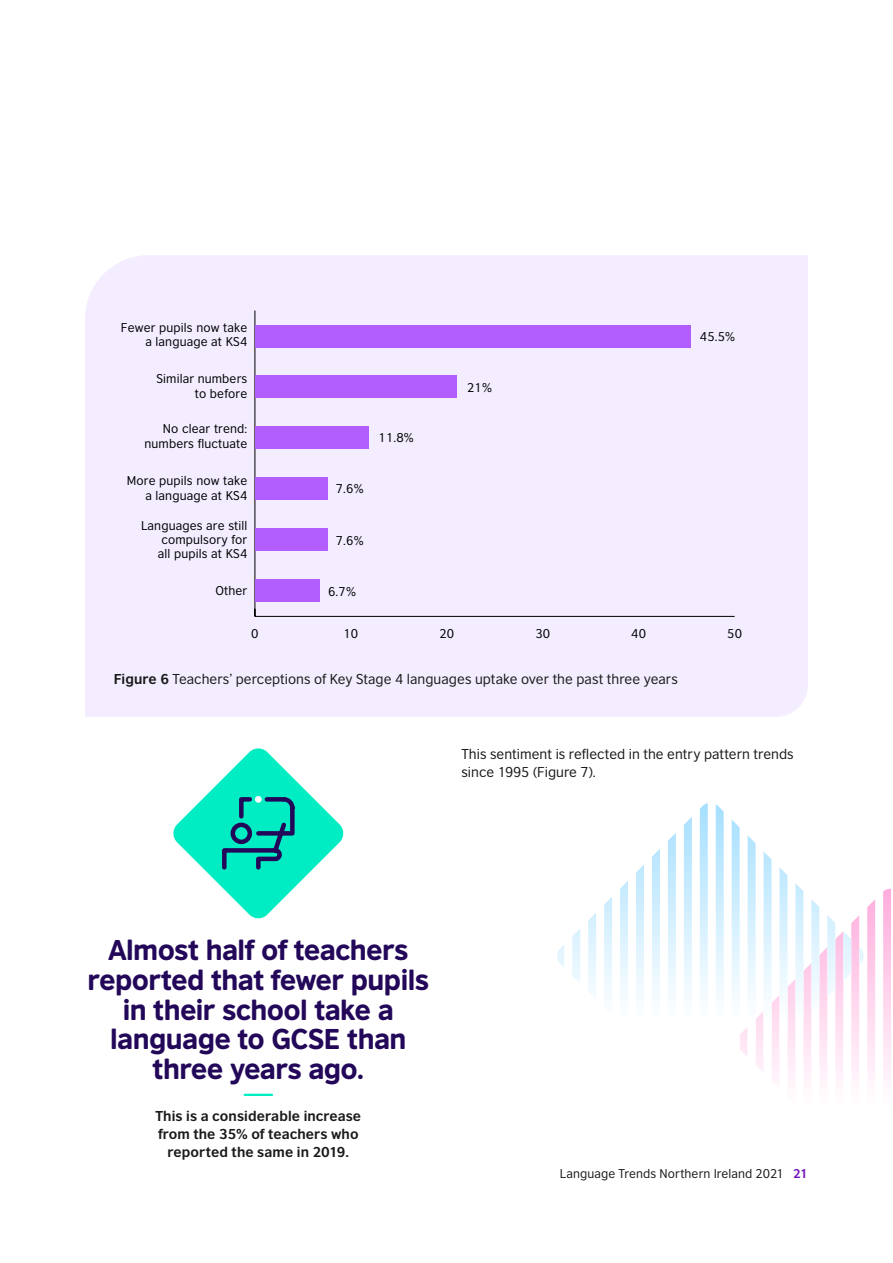
<style>
.page{position:relative;width:893px;height:1263px;background:#fff}
.page>*{position:absolute;margin:0;border:0;box-sizing:border-box;transform-origin:0 0}
.t1{font:27px/29.7px "British Council Sans Headline";letter-spacing:-.025em;color:#23085a;text-align:center}
.t2{font:13.5px/18px "British Council Sans";letter-spacing:.005em;color:#1a1a1a}
.t3{font:700 13.5px/18px "British Council Sans";letter-spacing:.005em;color:#1a1a1a;text-align:center}
.t4{font:12px/14.4px "British Council Sans";letter-spacing:.01em;color:#000;text-align:right}
.t5{font:12px "British Council Sans";letter-spacing:.01em;color:#1a1a1a}
.s1{font-weight:700}
.s2{font-weight:700;color:#7716bd}
</style>
<div class="page">
<svg style="left:883px;top:889px;width:8px;height:193px;background:#ffd1eb"></svg>
<svg style="left:867px;top:899px;width:8px;height:183px"></svg>
<svg style="left:851px;top:915px;width:8px;height:167px"></svg>
<svg style="left:835px;top:924px;width:8px;height:158px"></svg>
<svg style="left:819px;top:907px;width:8px;height:175px"></svg>
<svg style="left:803px;top:891px;width:8px;height:191px"></svg>
<svg style="left:787px;top:889px;width:8px;height:193px"></svg>
<svg style="left:771px;top:889px;width:8px;height:193px"></svg>
<svg style="left:756px;top:1012px;width:7px;height:60px"></svg>
<svg style="left:732px;top:820px;width:8px;height:178px"></svg>
<svg style="left:716px;top:804px;width:8px;height:194px;background:#cfeeff"></svg>
<svg style="left:700px;top:803px;width:8px;height:195px;background:#ceedff"></svg>
<svg style="left:684px;top:817px;width:8px;height:181px"></svg>
<svg style="left:668px;top:833px;width:8px;height:165px"></svg>
<svg style="left:652px;top:849px;width:8px;height:149px"></svg>
<svg style="left:636px;top:865px;width:8px;height:133px"></svg>
<svg style="left:620px;top:881px;width:8px;height:117px"></svg>
<svg style="left:604px;top:897px;width:8px;height:101px"></svg>
<svg style="left:588px;top:913px;width:8px;height:85px"></svg>
<svg style="left:572px;top:929px;width:8px;height:54px"></svg>
<svg style="left:748px;top:836px;width:8px;height:162px"></svg>
<svg style="left:764px;top:852px;width:7px;height:146px"></svg>
<svg style="left:779px;top:867px;width:8px;height:190px"></svg>
<svg style="left:795px;top:883px;width:8px;height:169px"></svg>
<svg style="left:811px;top:899px;width:8px;height:145px"></svg>
<svg style="left:827px;top:915px;width:8px;height:120px"></svg>
<div style="left:85px;top:255px;width:723px;height:462px;background:#f4edff"></div>
<hr style="left:255px;top:616px;width:480px;height:1px;background:#000">
<hr style="left:255px;top:310px;width:1px;height:306px;background:#000">
<div style="left:255px;top:325px;width:435px;height:22px;background:#b25eff"></div>
<div style="left:255px;top:376px;width:201px;height:22px;background:#b25eff"></div>
<div style="left:255px;top:427px;width:113px;height:22px;background:#b25eff"></div>
<div style="left:255px;top:478px;width:73px;height:22px;background:#b25eff"></div>
<div style="left:255px;top:529px;width:73px;height:22px;background:#b25eff"></div>
<div style="left:255px;top:580px;width:64px;height:22px;background:#b25eff"></div>
<hr style="left:245px;top:1094px;width:27px;height:2px;background:#00edc3">
<svg style="left:173px;top:748px;width:171px;height:171px"></svg>
<div style="left:255px;top:796px;width:7px;height:7px;background:#fff;border-radius:50%"></div>
<p class="t4" style="left:121px;top:319px;width:128px">Fewer pupils now take a language at KS4</p>
<p class="t4" style="left:700px;top:328px;width:37px">45.5%</p>
<p class="t4" style="left:467px;top:379px;width:26px">21%</p>
<p class="t4" style="left:156px;top:371px;width:92px">Similar numbers to before</p>
<p class="t4" style="left:144px;top:421px;width:104px">No clear trend: numbers fluctuate</p>
<p class="t4" style="left:127px;top:473px;width:122px">More pupils now take a language at KS4</p>
<p class="t4" style="left:158px;top:517px;width:91px;text-align:justify;text-indent:-17px">Languages are still compulsory for all pupils at KS4</p>
<p class="t4" style="left:215px;top:582px;width:33px">Other</p>
<p class="t4" style="left:336px;top:481px;width:29px">7.6%</p>
<p class="t4" style="left:336px;top:532px;width:29px">7.6%</p>
<p class="t4" style="left:328px;top:583px;width:29px">6.7%</p>
<p class="t4" style="left:378px;top:430px;width:37px">11.8%</p>
<p class="t4" style="left:251px;top:625px;width:9px">0</p>
<p class="t4" style="left:343px;top:625px;width:16px">10</p>
<p class="t4" style="left:439px;top:625px;width:16px">20</p>
<p class="t4" style="left:535px;top:625px;width:16px">30</p>
<p class="t4" style="left:631px;top:625px;width:16px">40</p>
<p class="t4" style="left:727px;top:625px;width:16px">50</p>
<p class="t2" style="left:114px;top:669px;width:566px"><span class="s1">Figure 6</span> Teachers’ perceptions of Key Stage 4 languages uptake over the past three years</p>
<p class="t2" style="left:461px;top:743px;width:334px">This sentiment is reflected in the entry pattern trends since 1995 (Figure 7).</p>
<h1 class="t1" style="left:88px;top:934px;width:343px">Almost half of teachers reported that fewer pupils in their school take a language to GCSE than three years ago.</h1>
<p class="t3" style="left:155px;top:1105px;width:207px">This is a considerable increase from the 35% of teachers who reported the same in 2019.</p>
<p class="t5" style="left:560px;top:1163px;width:250px">Language Trends Northern Ireland 2021 <span class="s2">21</span></p>
</div>
